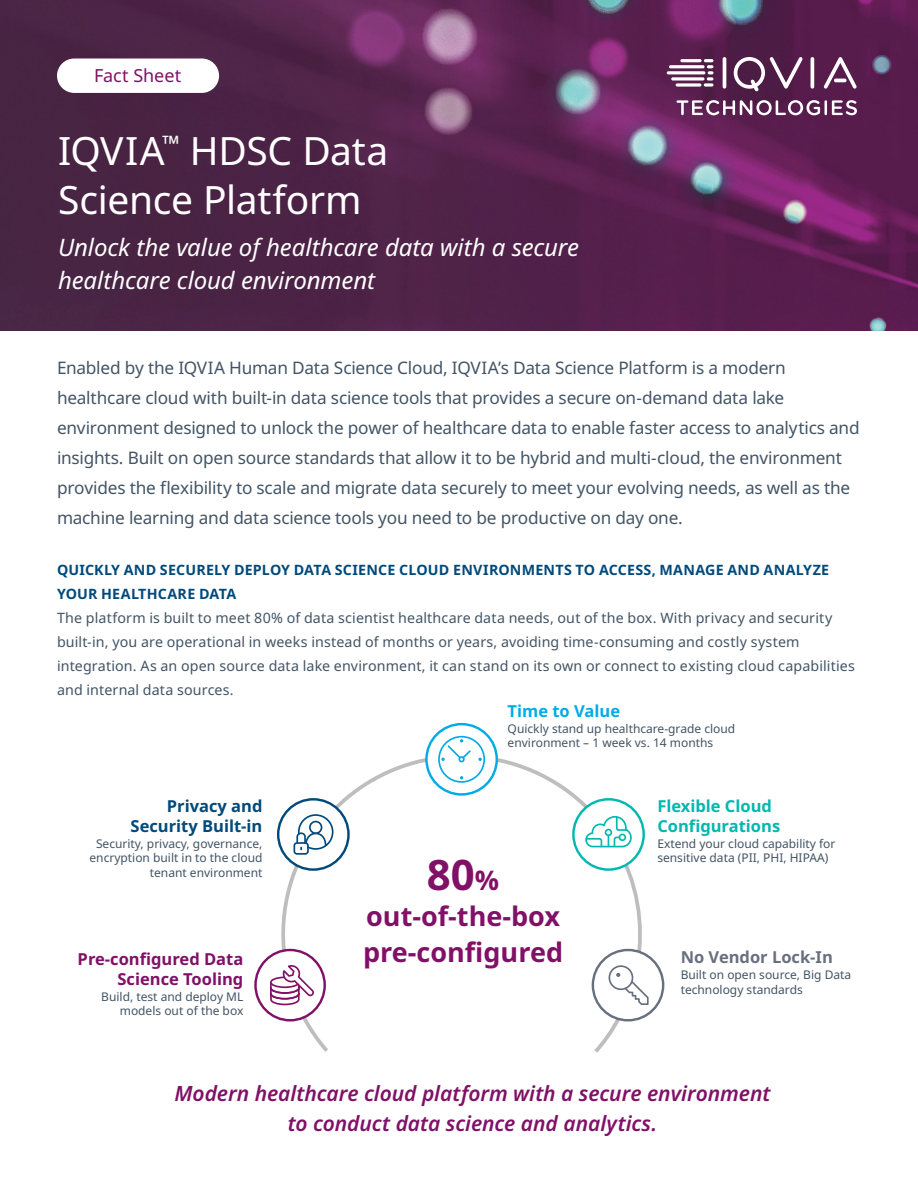
<style>
.page{position:relative;width:918px;height:1188px;background:#fff}
.page>*{position:absolute;margin:0;border:0;box-sizing:border-box;transform-origin:0 0}
.t1{font:700 42px "Noto Sans";color:#811067}
.t2{font:39px/49.5px "Noto Sans";letter-spacing:-.01em;color:#fff}
.t3{font:700 27px/36px "Noto Sans";color:#811067}
.Title_subhead{font:italic 24px/33px "Noto Sans";letter-spacing:-.005em;color:#fff}
.Callout_body_copy{font:italic 600 21px/30px "Noto Sans";letter-spacing:-.005em;color:#811067;text-align:center}
.t4{font:18px "Noto Sans";color:#811067}
.Intro{font:17.25px/30px "Noto Sans";letter-spacing:-.015em;color:#425465}
.t5{font:700 16.5px/19.8px "Noto Sans";color:#811067;text-align:right}
.t6{font:700 16.5px/19.8px "Noto Sans";color:#00b8af}
.t7{font:700 16.5px/19.8px "Noto Sans";color:#00497b;text-align:right}
.t8{font:700 16.5px "Noto Sans";color:#686f7e}
.t9{font:700 16.5px "Noto Sans";color:#00abe7}
.Body_copy_-_Space{font:14.25px/24px "Noto Sans";letter-spacing:.01em;color:#425465}
.Subheading{font:700 14.25px/24px "Noto Sans";letter-spacing:.01em;color:#00497b}
.t10{font:12px/14.4px "Noto Sans";color:#425465}
.s1{font-size:27px}
</style>
<div class="page">
<img style="left:0;top:0;width:918px;height:330px">
<div style="left:57px;top:59px;width:162px;height:34px;background:#fff;border-radius:17px"></div>
<svg style="left:676px;top:100px;width:181px;height:15px"></svg>
<hr style="left:723px;top:57px;width:3px;height:32px;background:#fff;border-radius:2px">
<hr style="left:811px;top:57px;width:3px;height:32px;background:#fff;border-radius:2px">
<svg style="left:733px;top:57px;width:70px;height:35px"></svg>
<svg style="left:824px;top:57px;width:33px;height:32px"></svg>
<svg style="left:676px;top:83px;width:25px;height:4px"></svg>
<svg style="left:704px;top:59px;width:9px;height:28px"></svg>
<svg style="left:671px;top:77px;width:34px;height:4px"></svg>
<hr style="left:667px;top:71px;width:38px;height:3px;background:#fff;border-radius:2px">
<hr style="left:669px;top:65px;width:36px;height:3px;background:#fff;border-radius:2px">
<hr style="left:680px;top:59px;width:22px;height:3px;background:#fff;border-radius:2px">
<svg style="left:262px;top:730px;width:398px;height:323px"></svg>
<svg style="left:255px;top:950px;width:70px;height:70px"></svg>
<div style="left:254px;top:949px;width:72px;height:73px;border:2px solid #811067;border-radius:50%"></div>
<div style="left:593px;top:950px;width:70px;height:70px;background:#fff;border-radius:50%"></div>
<div style="left:592px;top:949px;width:72px;height:73px;border:2px solid #686f7e;border-radius:50%"></div>
<div style="left:278px;top:799px;width:70px;height:71px;background:#fff;border-radius:50%"></div>
<div style="left:277px;top:798px;width:73px;height:73px;border:2px solid #00497b;border-radius:50%"></div>
<svg style="left:426px;top:724px;width:71px;height:70px"></svg>
<div style="left:425px;top:723px;width:73px;height:73px;border:2px solid #00abe7;border-radius:50%"></div>
<svg style="left:573px;top:799px;width:71px;height:71px"></svg>
<div style="left:572px;top:798px;width:73px;height:73px;border:2px solid #00b8af;border-radius:50%"></div>
<svg style="left:270px;top:964px;width:44px;height:41px"></svg>
<svg style="left:585px;top:816px;width:47px;height:31px"></svg>
<svg style="left:438px;top:736px;width:47px;height:47px"></svg>
<svg style="left:294px;top:814px;width:40px;height:41px"></svg>
<svg style="left:609px;top:965px;width:40px;height:40px"></svg>
<p class="t4" style="left:94px;top:63px;width:89px">Fact Sheet</p>
<p class="t2" style="left:58px;top:127px;width:332px">IQVIA<sup>™</sup> HDSC Data<br>Science Platform</p>
<p class="Title_subhead" style="left:58px;top:231px;width:523px">Unlock the value of healthcare data with a secure healthcare cloud environment</p>
<p class="Intro" style="left:57px;top:353px;width:804px">Enabled by the IQVIA Human Data Science Cloud, IQVIA’s Data Science Platform is a modern healthcare cloud with built-in data science tools that provides a secure on-demand data lake environment designed to unlock the power of healthcare data to enable faster access to analytics and insights. Built on open source standards that allow it to be hybrid and multi-cloud, the environment provides the flexibility to scale and migrate data securely to meet your evolving needs, as well as the machine learning and data science tools you need to be productive on day one.</p>
<p class="Subheading" style="left:57px;top:558px;width:774px">QUICKLY AND SECURELY DEPLOY DATA SCIENCE CLOUD ENVIRONMENTS TO ACCESS, MANAGE AND ANALYZE<br>YOUR HEALTHCARE DATA</p>
<p class="Body_copy_-_Space" style="left:57px;top:606px;width:799px">The platform is built to meet 80% of data scientist healthcare data needs, out of the box. With privacy and security built-in, you are operational in weeks instead of months or years, avoiding time-consuming and costly system integration. As an open source data lake environment, it can stand on its own or connect to existing cloud capabilities and internal data sources.</p>
<p class="t7" style="left:131px;top:797px;width:133px">Privacy and<br>Security Built-in</p>
<p class="t10" style="left:90px;top:837px;width:174px;text-align:right">Security, privacy, governance, encryption built in to the cloud tenant environment</p>
<p class="t5" style="left:78px;top:949px;width:167px">Pre-configured Data<br>Science Tooling</p>
<p class="t10" style="left:101px;top:989px;width:144px;text-align:right">Build, test and deploy ML models out of the box</p>
<p class="t9" style="left:508px;top:699px;width:114px">Time to Value</p>
<p class="t10" style="left:508px;top:722px;width:229px">Quickly stand up healthcare-grade cloud environment – 1 week vs. 14 months</p>
<p class="t1" style="left:427px;top:845px;width:74px">80<span class="s1">%</span></p>
<p class="t3" style="left:363px;top:899px;width:202px">out-of-the-box pre-configured</p>
<p class="t6" style="left:657px;top:797px;width:124px">Flexible Cloud<br>Configurations</p>
<p class="t10" style="left:657px;top:837px;width:180px">Extend your cloud capability for sensitive data (PII, PHI, HIPAA)</p>
<p class="t8" style="left:681px;top:946px;width:154px">No Vendor Lock-In</p>
<p class="t10" style="left:681px;top:968px;width:172px">Built on open source, Big Data technology standards</p>
<p class="Callout_body_copy" style="left:175px;top:1079px;width:597px">Modern healthcare cloud platform with a secure environment to conduct data science and analytics.</p>
</div>
